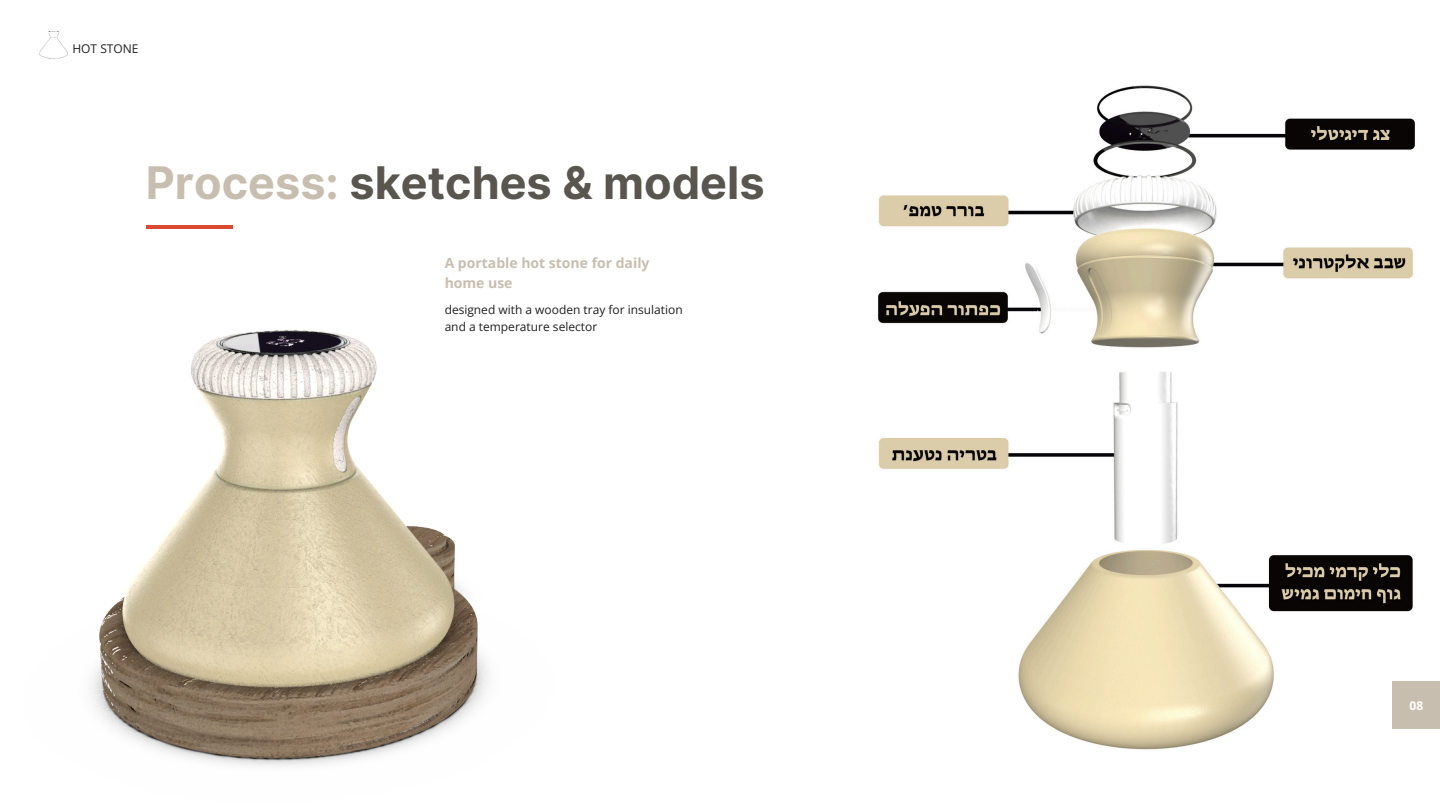
<style>
.page{position:relative;width:1440px;height:810px;background:#fff}
.page>*{position:absolute;margin:0;border:0;box-sizing:border-box;transform-origin:0 0}
.t1{font:700 45px "Inter";color:#59554f}
.t2{font:700 14px/19.5px "Open Sans";color:#c8beaf}
.t3{font:12px "Open Sans";color:#1f2020}
.t4{font:700 12px "Open Sans";color:#fff}
.s1{color:#c8beaf}
</style>
<div class="page">
<img style="left:878px;top:85px;width:556px;height:665px">
<div style="left:1393px;top:682px;width:47px;height:47px;background:#c8beaf"></div>
<img style="left:90px;top:330px;width:399px;height:437px">
<hr style="left:146px;top:225px;width:86px;height:4px;background:#d94b30">
<img style="left:40px;top:31px;width:28px;height:27px">
<p class="t3" style="left:72px;top:41px;width:68px">HOT STONE</p>
<p class="t1" style="left:146px;top:155px;width:620px"><span class="s1">Process:</span> sketches &amp; models</p>
<h2 class="t2" style="left:445px;top:253px;width:206px">A portable hot stone for daily home use</h2>
<h1 class="t3" style="left:445px;top:302px;width:240px">designed with a wooden tray for insulation</h1>
<p class="t3" style="left:445px;top:318px;width:154px">and a temperature selector</p>
<p class="t4" style="left:1410px;top:697px;width:15px">08</p>
</div>
